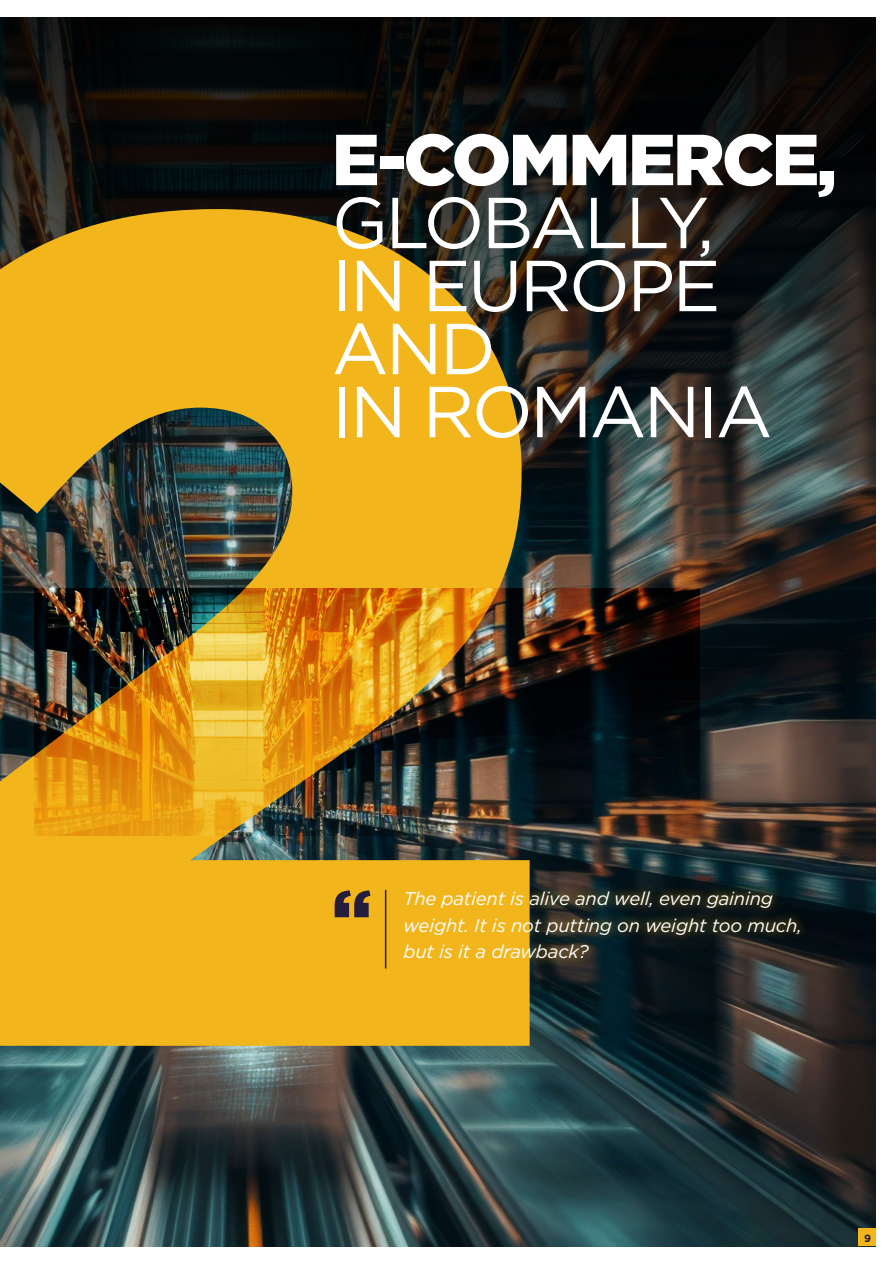
<style>
.page{position:relative;width:893px;height:1263px;background:#fff}
.page>*{position:absolute;margin:0;border:0;box-sizing:border-box;transform-origin:0 0}
.t1{font:900 1175.25px "Gotham";color:#fff}
.t2{font:900 73.95px "Gotham";color:#251d3e}
.t3{font:72px/63px "Gotham";letter-spacing:-.04em;color:#fff}
.t4{font:900 72px "Gotham";letter-spacing:-.04em;color:#fff}
.t5{font:italic 18.45px/26.8px "Gotham";letter-spacing:-.01em;color:#fff}
.t6{font:700 10.5px "Gotham";color:#251d3e}
</style>
<div class="page">
<img style="left:0;top:613px;width:876px;height:633px">
<img style="left:0;top:17px;width:876px;height:596px">
<img style="left:34px;top:589px;width:666px;height:247px">
<div style="left:395px;top:882px;width:413px;height:86px;background:#f2b61c;opacity:.75"></div>
<hr style="left:385px;top:890px;width:1px;height:78px;background:#251d3e">
<div style="left:859px;top:1229px;width:17px;height:17px;background:#f2b61c"></div>
<h3 class="t4" style="left:332px;top:110px;width:507px">E-COMMERCE,</h3>
<h3 class="t3" style="left:332px;top:190px;width:442px">GLOBALLY,<br>IN EUROPE<br>AND<br>IN ROMANIA</h3>
<h1 class="t1" style="left:-160px;top:-180px;width:735px">2</h1>
<h2 class="t2" style="left:332px;top:865px;width:42px">“</h2>
<p class="t5" style="left:403px;top:884px;width:400px">The patient is alive and well, even gaining weight. It is not putting on weight too much,</p>
<p class="t5" style="left:403px;top:938px;width:187px">but is it a drawback?</p>
<p class="t6" style="left:864px;top:1231px;width:8px">9</p>
</div>
